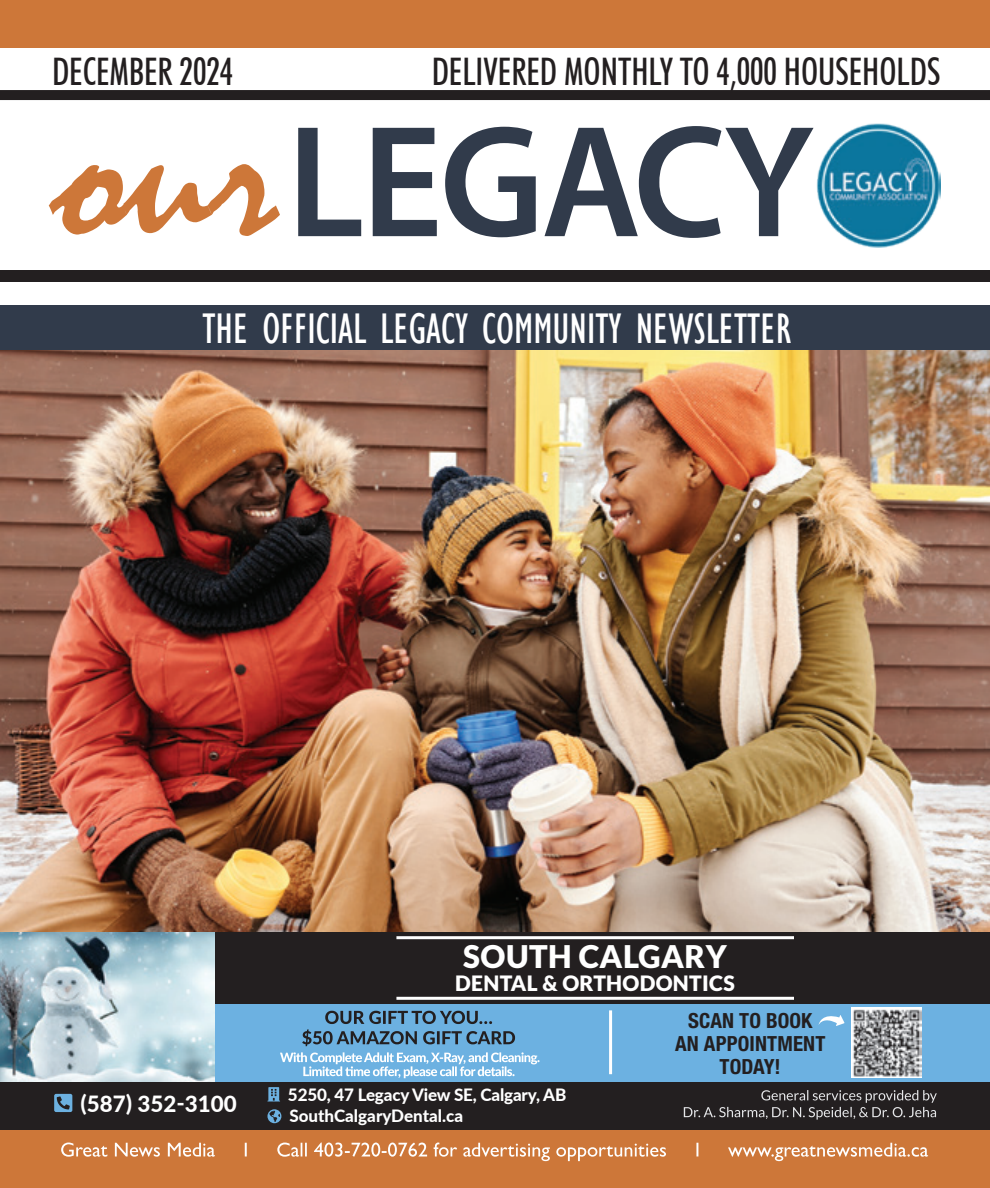
<style>
.page{position:relative;width:990px;height:1188px;background:#fff}
.page>*{position:absolute;margin:0;border:0;box-sizing:border-box;transform-origin:0 0}
.t1{font:600 160.8px "Myriad Pro";letter-spacing:-.02em;color:#313b4b}
.t2{font:condensed 44px "Gill Sans";color:#fff;scale:.95 1}
.t3{font:500 condensed 38px "Futura BT";color:#231f20;scale:.92 1}
.t4{font:900 31.2px "Lato";letter-spacing:.015em;color:#fff}
.t5{font:800 22.4px "Lato";color:#fff}
.t6{font:900 21.2px "Lato";letter-spacing:.015em;color:#fff}
.t7{font:700 condensed 20.8px/23.2px "Helvetica Neue LT Std";letter-spacing:.005em;color:#231f20;text-align:center}
.t8{font:800 17px "Lato";letter-spacing:-.01em;color:#fff}
</style>
<div class="page">
<img style="left:0;top:350px;width:990px;height:582px">
<div style="left:0;top:1130px;width:990px;height:58px;background:#cd7739"></div>
<div style="left:0;top:0;width:990px;height:48px;background:#cd7739"></div>
<svg style="left:61px;top:1143px;width:867px;height:18px"></svg>
<div style="left:0;top:305px;width:990px;height:45px;background:#313b4b"></div>
<div style="left:0;top:90px;width:990px;height:10px;background:#231f20"></div>
<div style="left:0;top:271px;width:990px;height:11px;background:#231f20"></div>
<img style="left:816px;top:123px;width:125px;height:125px">
<svg style="left:49px;top:164px;width:231px;height:72px"></svg>
<div style="left:214px;top:932px;width:776px;height:72px;background:#231f20"></div>
<div style="left:0;top:1081px;width:990px;height:49px;background:#231f20"></div>
<div style="left:214px;top:1004px;width:776px;height:77px;background:#6cb1e1"></div>
<hr style="left:396px;top:936px;width:398px;height:3px;background:#fff">
<hr style="left:396px;top:997px;width:398px;height:3px;background:#fff">
<svg style="left:684px;top:1090px;width:253px;height:30px"></svg>
<svg style="left:267px;top:1087px;width:13px;height:15px"></svg>
<svg style="left:54px;top:1094px;width:18px;height:18px"></svg>
<svg style="left:267px;top:1109px;width:14px;height:14px"></svg>
<hr style="left:609px;top:1010px;width:3px;height:64px;background:#fff">
<img style="left:851px;top:1008px;width:70px;height:69px">
<svg style="left:819px;top:1015px;width:26px;height:11px"></svg>
<img style="left:0;top:932px;width:214px;height:149px">
<svg style="left:280px;top:1052px;width:260px;height:26px"></svg>
<svg style="left:302px;top:1011px;width:213px;height:35px"></svg>
<p class="t3" style="left:52px;top:48px;width:199px">DECEMBER 2024</p>
<p class="t3" style="left:432px;top:48px;width:555px">DELIVERED MONTHLY TO 4,000 HOUSEHOLDS</p>
<p class="t1" style="left:287px;top:80px;width:529px">LEGACY</p>
<p class="t2" style="left:203px;top:302px;width:621px">THE OFFICIAL LEGACY COMMUNITY NEWSLETTER</p>
<p class="t4" style="left:463px;top:939px;width:265px">SOUTH CALGARY</p>
<p class="t6" style="left:455px;top:970px;width:281px">DENTAL &amp; ORTHODONTICS</p>
<p class="t5" style="left:80px;top:1087px;width:158px">(587) 352-3100</p>
<p class="t8" style="left:288px;top:1082px;width:280px">5250, 47 Legacy View SE, Calgary, AB</p>
<p class="t8" style="left:289px;top:1104px;width:175px">SouthCalgaryDental.ca</p>
<p class="t7" style="left:675px;top:1009px;width:152px">SCAN TO BOOK<br>AN APPOINTMENT<br>TODAY!</p>
</div>
